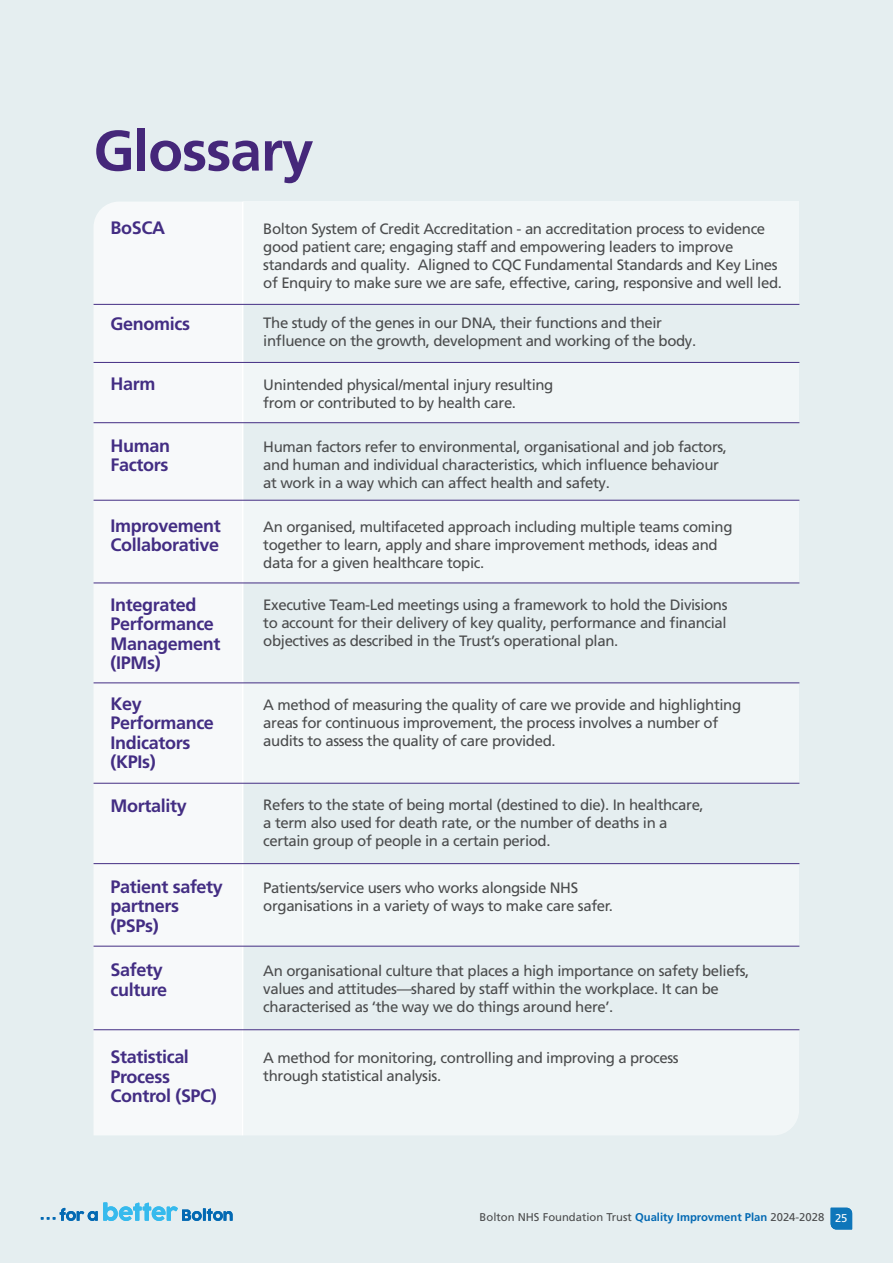
<style>
.page{position:relative;width:893px;height:1263px;background:#fff}
.page>*{position:absolute;margin:0;border:0;box-sizing:border-box;transform-origin:0 0}
.t1{font:700 57px "Frutiger LT Pro";letter-spacing:-.02em;color:#45277a}
.t2{font:700 18px/19.5px "Frutiger LT Pro";letter-spacing:-.02em;color:#432d83}
.t3{font:15px/18px "Frutiger LT Pro";letter-spacing:-.025em;color:#4b4c4d}
.t4{font:11.25px "Frutiger LT Pro";color:#4b4c4d}
.t5{font:11.25px "Frutiger LT Pro";color:#fff}
.s1{font-weight:700;color:#0369b3}
</style>
<div class="page">
<hr style="left:0;top:0;width:2px;height:1263px;background:#e5eef0">
<div style="left:2px;top:0;width:891px;height:1263px;background:#e5eef0"></div>
<svg style="left:41px;top:1202px;width:192px;height:19px"></svg>
<svg style="left:831px;top:1208px;width:21px;height:21px"></svg>
<div style="left:94px;top:202px;width:148px;height:933px;background:#f7f9fa"></div>
<div style="left:243px;top:202px;width:556px;height:102px;background:#f1f6f7"></div>
<div style="left:243px;top:363px;width:556px;height:59px;background:#f1f6f7"></div>
<div style="left:243px;top:501px;width:556px;height:81px;background:#f1f6f7"></div>
<div style="left:243px;top:683px;width:556px;height:99px;background:#f1f6f7"></div>
<div style="left:243px;top:864px;width:556px;height:82px;background:#f1f6f7"></div>
<div style="left:243px;top:1030px;width:556px;height:105px;background:#f1f6f7"></div>
<hr style="left:242px;top:202px;width:1px;height:933px;background:#fff">
<hr style="left:94px;top:304px;width:705px;height:1px;background:#432d83">
<hr style="left:94px;top:362px;width:705px;height:1px;background:#432d83">
<hr style="left:94px;top:422px;width:705px;height:1px;background:#432d83">
<hr style="left:94px;top:500px;width:705px;height:1px;background:#432d83">
<hr style="left:94px;top:582px;width:705px;height:1px;background:#432d83">
<hr style="left:94px;top:682px;width:705px;height:1px;background:#432d83">
<hr style="left:94px;top:783px;width:705px;height:1px;background:#432d83">
<hr style="left:94px;top:863px;width:705px;height:1px;background:#432d83">
<hr style="left:94px;top:946px;width:705px;height:1px;background:#432d83">
<hr style="left:94px;top:1029px;width:705px;height:1px;background:#432d83">
<p class="t1" style="left:94px;top:117px;width:222px">Glossary</p>
<p class="t3" style="left:263px;top:220px;width:520px">Bolton System of Credit Accreditation - an accreditation process to evidence good patient care; engaging staff and empowering leaders to improve standards and quality. Aligned to CQC Fundamental Standards and Key Lines of Enquiry to make sure we are safe, effective, caring, responsive and well led.</p>
<p class="t2" style="left:111px;top:218px;width:56px">BoSCA</p>
<p class="t2" style="left:111px;top:314px;width:81px">Genomics</p>
<p class="t2" style="left:111px;top:374px;width:46px">Harm</p>
<p class="t2" style="left:111px;top:436px;width:61px">Human<br>Factors</p>
<p class="t2" style="left:111px;top:516px;width:112px">Improvement<br>Collaborative</p>
<p class="t2" style="left:111px;top:594px;width:111px">Integrated<br>Performance<br>Management (IPMs)</p>
<p class="t2" style="left:111px;top:694px;width:105px">Key<br>Performance<br>Indicators (KPIs)</p>
<p class="t2" style="left:111px;top:796px;width:78px">Mortality</p>
<p class="t2" style="left:111px;top:877px;width:114px">Patient safety partners (PSPs)</p>
<p class="t2" style="left:111px;top:960px;width:58px">Safety culture</p>
<p class="t2" style="left:111px;top:1047px;width:108px">Statistical<br>Process<br>Control (SPC)</p>
<p class="t3" style="left:263px;top:313px;width:434px">The study of the genes in our DNA, their functions and their influence on the growth, development and working of the body.</p>
<p class="t3" style="left:263px;top:375px;width:292px">Unintended physical/mental injury resulting from or contributed to by health care.</p>
<p class="t3" style="left:263px;top:437px;width:465px">Human factors refer to environmental, organisational and job factors, and human and individual characteristics, which influence behaviour at work in a way which can affect health and safety.</p>
<p class="t3" style="left:263px;top:518px;width:471px">An organised, multifaceted approach including multiple teams coming together to learn, apply and share improvement methods, ideas and data for a given healthcare topic.</p>
<p class="t3" style="left:263px;top:596px;width:466px;text-align:justify">Executive Team-Led meetings using a framework to hold the Divisions to account for their delivery of key quality, performance and financial objectives as described in the Trust’s operational plan.</p>
<p class="t3" style="left:263px;top:695px;width:479px">A method of measuring the quality of care we provide and highlighting areas for continuous improvement, the process involves a number of audits to assess the quality of care provided.</p>
<p class="t3" style="left:263px;top:796px;width:442px">Refers to the state of being mortal (destined to die). In healthcare, a term also used for death rate, or the number of deaths in a certain group of people in a certain period.</p>
<p class="t3" style="left:263px;top:878px;width:351px">Patients/service users who works alongside NHS organisations in a variety of ways to make care safer.</p>
<p class="t3" style="left:263px;top:962px;width:488px">An organisational culture that places a high importance on safety beliefs, values and attitudes—shared by staff within the workplace. It can be characterised as ‘the way we do things around here’.</p>
<p class="t3" style="left:263px;top:1049px;width:417px">A method for monitoring, controlling and improving a process through statistical analysis.</p>
<p class="t4" style="left:480px;top:1210px;width:346px">Bolton NHS Foundation Trust <span class="s1">Quality Improvment Plan</span> 2024-2028</p>
<p class="t5" style="left:835px;top:1211px;width:14px">25</p>
<p class="t5" style="left:835px;top:1211px;width:14px">03</p>
<p class="t5" style="left:838px;top:1212px;width:8px">2</p>
</div>
